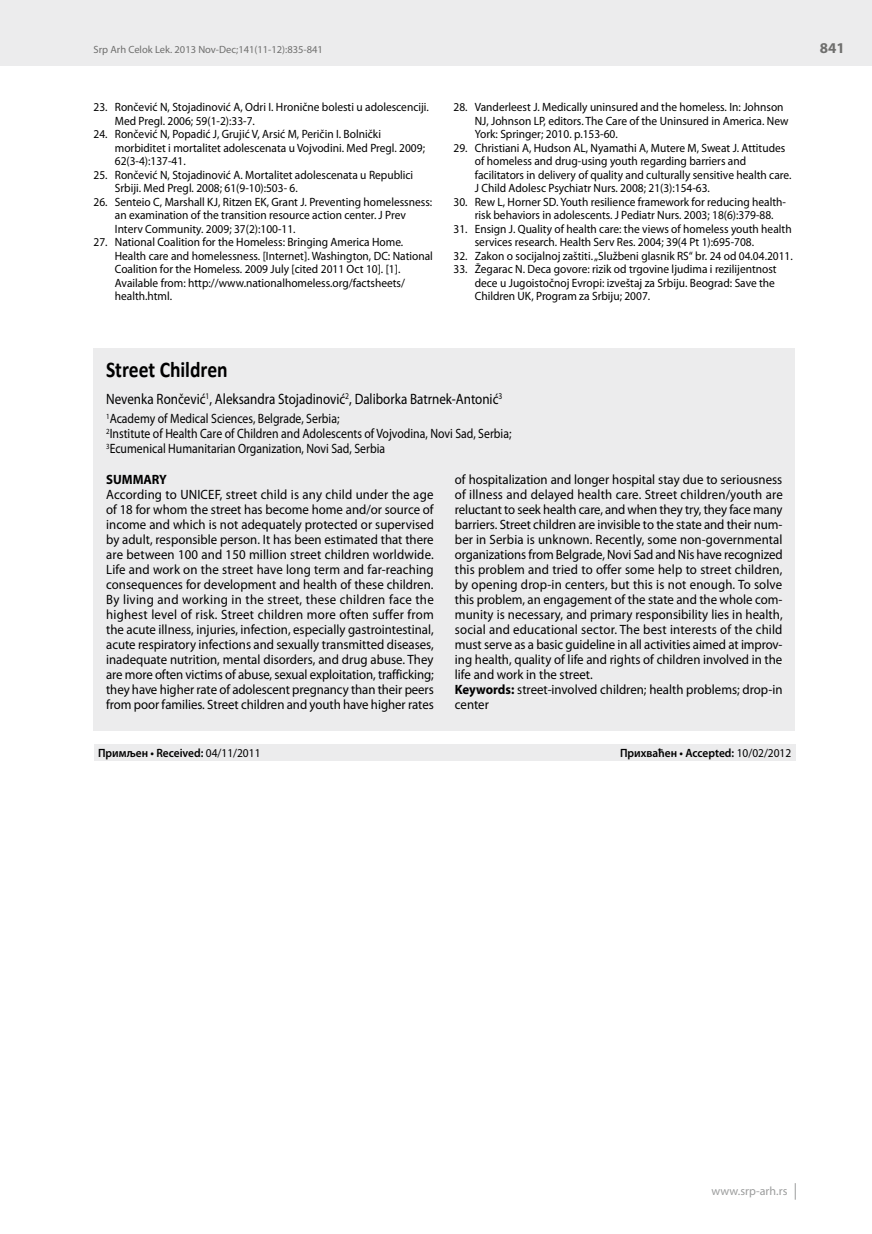
<style>
.page{position:relative;width:872px;height:1234px;background:#fff}
.page>*{position:absolute;margin:0;border:0;box-sizing:border-box;transform-origin:0 0}
.t1{font:700 22.5px "Calibri";letter-spacing:-.005em;color:#000;scale:.87 1}
.t2{font:15px "Myriad Pro";color:#000;scale:.87 1}
.t3{font:700 15px "Myriad Pro";color:#6f6f6e}
.t4{font:13.5px/15px "Myriad Pro";color:#000;text-align:justify;scale:.95 1}
.t5{font:13.5px/15px "Myriad Pro";color:#000;scale:.87 1}
.t6{font:700 13.5px "Myriad Pro";color:#000;scale:.95 1}
.t7{font:12px/13.5px "Myriad Pro";color:#000;scale:.95 1}
.t8{font:600 12px "Myriad Pro";color:#000;scale:.95 1}
.t9{font:12px "Myriad Pro";letter-spacing:.005em;color:#9c9d9d}
.t10{font:10.5px "Myriad Pro";color:#6f6f6e}
.s1{font-weight:700}
.s2{font-weight:400}
</style>
<div class="page">
<div style="left:0;top:0;width:872px;height:66px;background:#ececed"></div>
<svg style="left:795px;top:1183px;width:1px;height:16px"></svg>
<div style="left:93px;top:348px;width:702px;height:382px;background:#ececed"></div>
<div style="left:94px;top:744px;width:701px;height:16px;background:#ececed"></div>
<p class="t10" style="left:94px;top:44px;width:231px">Srp Arh Celok Lek. 2013 Nov-Dec;141(11-12):835-841</p>
<p class="t3" style="left:820px;top:40px;width:26px">841</p>
<p class="t7" style="left:115px;top:101px;width:332px;text-indent:-21px">23. Rončević N, Stojadinović A, Odri I. Hronične bolesti u adolescenciji.<br>Med Pregl. 2006; 59(1-2):33-7.</p>
<p class="t7" style="left:115px;top:128px;width:328px;text-indent:-21px">24. Rončević N, Popadić J, Grujić V, Arsić M, Peričin I. Bolnički morbiditet i mortalitet adolescenata u Vojvodini. Med Pregl. 2009;<br>62(3-4):137-41.</p>
<p class="t7" style="left:115px;top:168px;width:316px;text-indent:-21px">25. Rončević N, Stojadinović A. Mortalitet adolescenata u Republici<br>Srbiji. Med Pregl. 2008; 61(9-10):503- 6.</p>
<p class="t7" style="left:115px;top:195px;width:335px;text-indent:-21px">26. Senteio C, Marshall KJ, Ritzen EK, Grant J. Preventing homelessness: an examination of the transition resource action center. J Prev<br>Interv Community. 2009; 37(2):100-11.</p>
<p class="t7" style="left:115px;top:236px;width:336px;text-indent:-21px">27. National Coalition for the Homeless: Bringing America Home.<br>Health care and homelessness. [Internet]. Washington, DC: National Coalition for the Homeless. 2009 July [cited 2011 Oct 10]. [1].<br>Available from: http://www.nationalhomeless.org/factsheets/ health.html.</p>
<p class="t7" style="left:475px;top:101px;width:332px;text-indent:-21px">28. Vanderleest J. Medically uninsured and the homeless. In: Johnson<br>NJ, Johnson LP, editors. The Care of the Uninsured in America. New<br>York: Springer; 2010. p.153-60.</p>
<p class="t7" style="left:475px;top:141px;width:335px;text-indent:-21px">29. Christiani A, Hudson AL, Nyamathi A, Mutere M, Sweat J. Attitudes of homeless and drug-using youth regarding barriers and facilitators in delivery of quality and culturally sensitive health care.<br>J Child Adolesc Psychiatr Nurs. 2008; 21(3):154-63.</p>
<p class="t7" style="left:475px;top:195px;width:328px;text-indent:-21px">30. Rew L, Horner SD. Youth resilience framework for reducing health&shy;risk behaviors in adolescents. J Pediatr Nurs. 2003; 18(6):379-88.</p>
<p class="t7" style="left:475px;top:222px;width:335px;text-indent:-21px">31. Ensign J. Quality of health care: the views of homeless youth health services research. Health Serv Res. 2004; 39(4 Pt 1):695-708.</p>
<p class="t7" style="left:453px;top:249px;width:359px">32. Zakon o socijalnoj zaštiti. „Službeni glasnik RS“ br. 24 od 04.04.2011.</p>
<p class="t7" style="left:475px;top:263px;width:319px;text-indent:-21px">33. Žegarac N. Deca govore: rizik od trgovine ljudima i rezilijentnost dece u Jugoistočnoj Evropi: izveštaj za Srbiju. Beograd: Save the<br>Children UK, Program za Srbiju; 2007.</p>
<h1 class="t1" style="left:106px;top:356px;width:141px">Street Children</h1>
<p class="t2" style="left:106px;top:390px;width:457px">Nevenka Rončević<sup>1</sup>, Aleksandra Stojadinović<sup>2</sup>, Daliborka Batrnek-Antonić<sup>3</sup></p>
<p class="t5" style="left:106px;top:411px;width:467px"><sup>1</sup>Academy of Medical Sciences, Belgrade, Serbia;<br><sup>2</sup>Institute of Health Care of Children and Adolescents of Vojvodina, Novi Sad, Serbia;<br><sup>3</sup>Ecumenical Humanitarian Organization, Novi Sad, Serbia</p>
<p class="t6" style="left:106px;top:472px;width:66px">SUMMARY</p>
<p class="t4" style="left:106px;top:487px;width:346px">According to UNICEF, street child is any child under the age of 18 for whom the street has become home and/or source of income and which is not adequately protected or supervised by adult, responsible person. It has been estimated that there are between 100 and 150 million street children worldwide.<br>Life and work on the street have long term and far-reaching consequences for development and health of these children.<br>By living and working in the street, these children face the highest level of risk. Street children more often suffer from the acute illness, injuries, infection, especially gastrointestinal, acute respiratory infections and sexually transmitted diseases, inadequate nutrition, mental disorders, and drug abuse. They are more often victims of abuse, sexual exploitation, trafficking; they have higher rate of adolescent pregnancy than their peers from poor families. Street children and youth have higher rates</p>
<p class="t4" style="left:455px;top:472px;width:346px;text-align:left">of hospitalization and longer hospital stay due to seriousness of illness and delayed health care. Street children/youth are reluctant to seek health care, and when they try, they face many barriers. Street children are invisible to the state and their num&shy;ber in Serbia is unknown. Recently, some non-governmental organizations from Belgrade, Novi Sad and Nis have recognized this problem and tried to offer some help to street children, by opening drop-in centers, but this is not enough. To solve this problem, an engagement of the state and the whole com&shy;munity is necessary, and primary responsibility lies in health, social and educational sector. The best interests of the child must serve as a basic guideline in all activities aimed at improv&shy;ing health, quality of life and rights of children involved in the life and work in the street.<br><span class="s1">Keywords:</span> street-involved children; health problems; drop-in center</p>
<p class="t8" style="left:98px;top:746px;width:173px">Примљен • Received: <span class="s2">04/11/2011</span></p>
<p class="t8" style="left:620px;top:746px;width:182px">Прихваћен • Accepted: <span class="s2">10/02/2012</span></p>
<p class="t9" style="left:711px;top:1184px;width:77px">www.srp-arh.rs</p>
</div>
